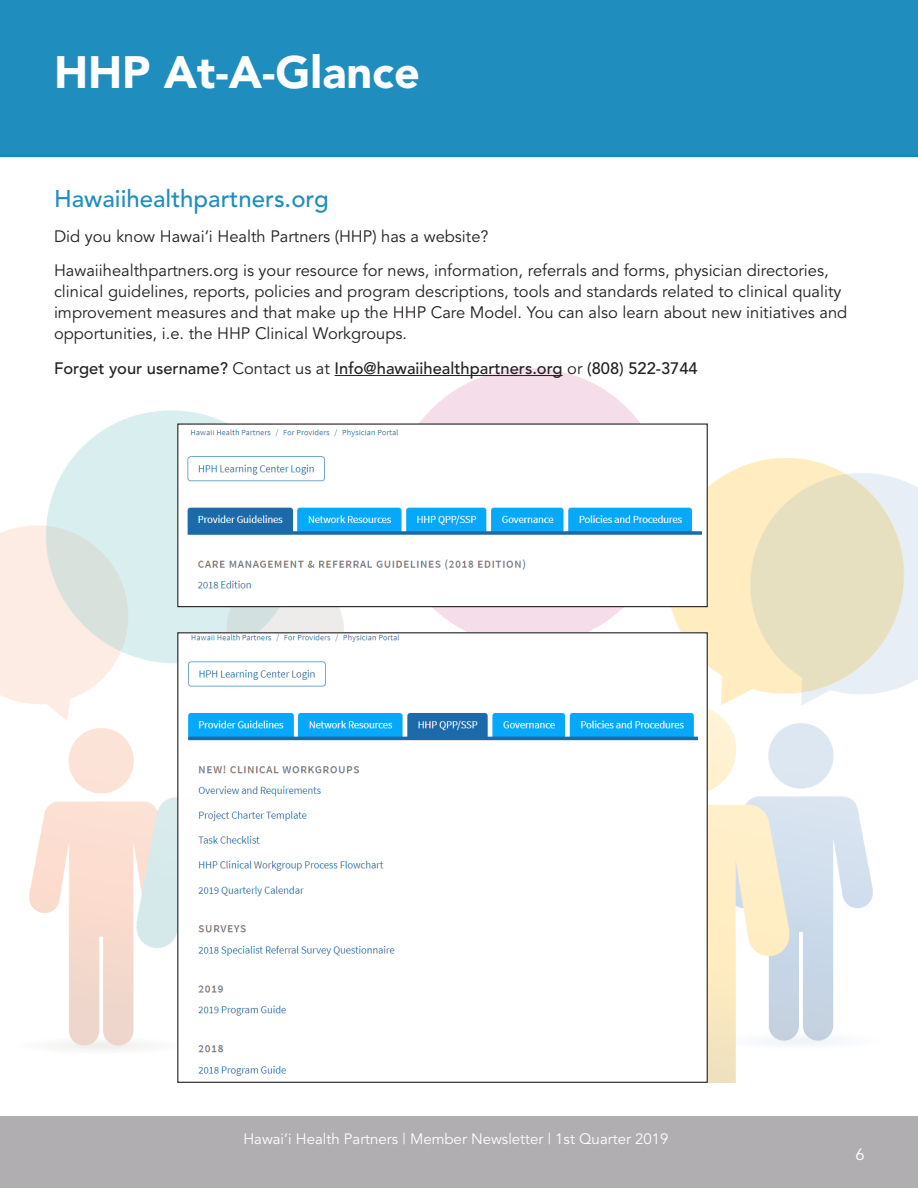
<style>
.page{position:relative;width:918px;height:1188px;background:#fff}
.page>*{position:absolute;margin:0;border:0;box-sizing:border-box;transform-origin:0 0}
.P1{font:900 45px "Avenir";color:#fff}
.P1-2{font:500 24px "Avenir";color:#1f8ebe}
.P1-3{font:16.5px/21px "Avenir";color:#231f20}
.P1-4{font:500 16.5px "Avenir";color:#231f20}
.t1{font:16.5px "Avenir";color:#fff}
.t2{font:15px "Avenir";color:#fff}
.s1{font-weight:400}
</style>
<div class="page">
<div style="left:0;top:1117px;width:918px;height:71px;background:#b0aeb0"></div>
<div style="left:0;top:0;width:918px;height:157px;background:#1f8ebe"></div>
<img style="left:0;top:369px;width:918px;height:714px">
<hr style="left:335px;top:375px;width:228px;height:1px;background:#231f20">
<img style="left:179px;top:426px;width:523px;height:179px">
<div style="left:177px;top:424px;width:531px;height:183px;border:1px solid #231f20"></div>
<div style="left:178px;top:633px;width:529px;height:449px;background:#fff"></div>
<img style="left:188px;top:634px;width:509px;height:442px">
<p class="P1" style="left:54px;top:45px;width:367px">HHP At-A-Glance</p>
<p class="P1-2" style="left:54px;top:185px;width:276px">Hawaiihealthpartners.org</p>
<p class="P1-3" style="left:54px;top:226px;width:436px">Did you know Hawai‘i Health Partners (HHP) has a website?</p>
<p class="P1-3" style="left:54px;top:261px;width:795px">Hawaiihealthpartners.org is your resource for news, information, referrals and forms, physician directories, clinical guidelines, reports, policies and program descriptions, tools and standards related to clinical quality improvement measures and that make up the HHP Care Model. You can also learn about new initiatives and opportunities, i.e. the HHP Clinical Workgroups.</p>
<p class="P1-4" style="left:54px;top:359px;width:645px">Forget your username? <span class="s1">Contact us at</span> Info@hawaiihealthpartners.org <span class="s1">or</span> (808) 522-3744</p>
<p class="t2" style="left:243px;top:1130px;width:427px">Hawai’i Health Partners | Member Newsletter | 1st Quarter 2019</p>
<p class="t1" style="left:855px;top:1145px;width:11px">6</p>
</div>
